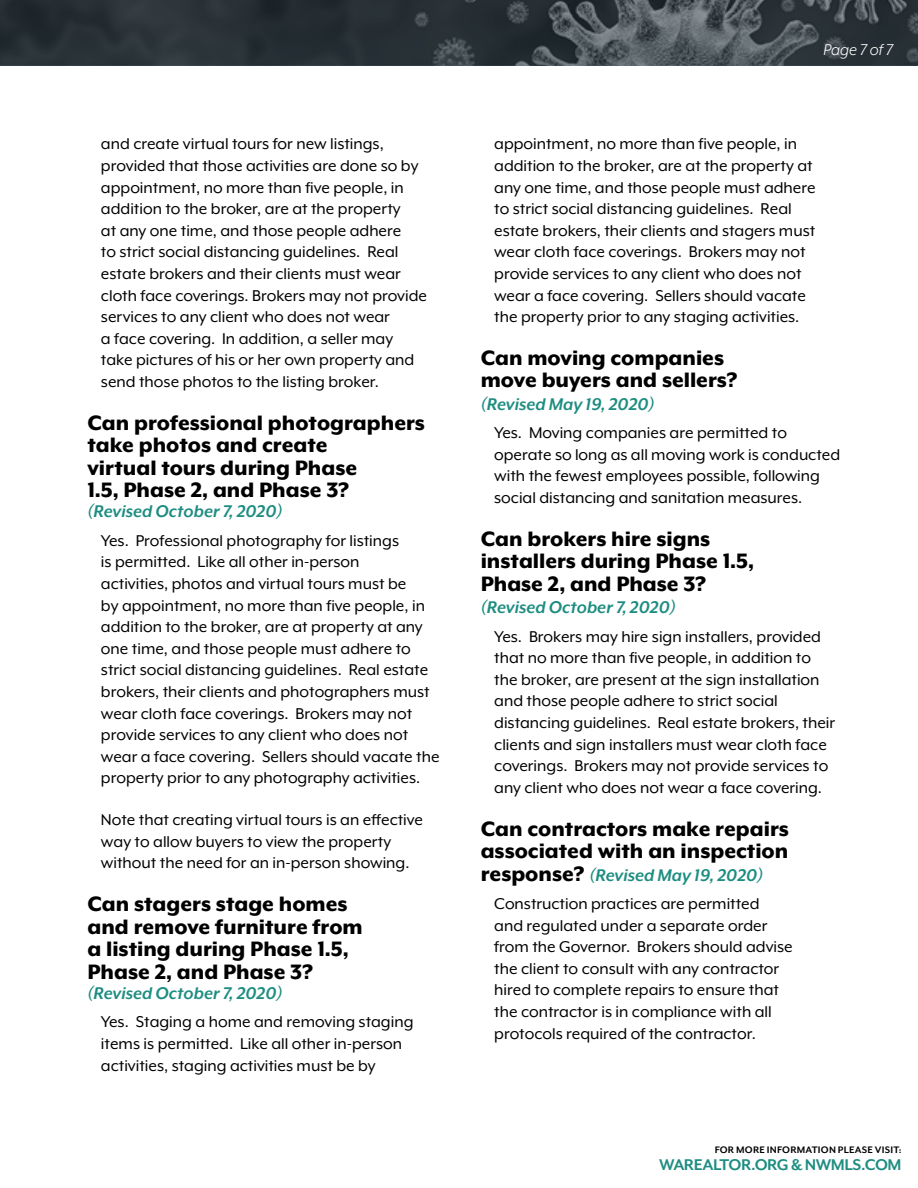
<style>
.page{position:relative;width:918px;height:1188px;background:#fff}
.page>*{position:absolute;margin:0;border:0;box-sizing:border-box;transform-origin:0 0}
.t1{font:800 24px/22.5px "Mr Eaves XL Mod OT";color:#000}
.t2{font:italic 700 19.5px "Mr Eaves XL Mod OT";color:#1e8d81}
.t3{font:18px/21.6px "Mr Eaves XL Mod OT";color:#000}
.t4{font:italic 18px "Mr Eaves XL Mod OT";color:#fff}
.t5{font:700 17.85px "Mr Eaves Mod OT";letter-spacing:-.03em;color:#1e8d81}
.t6{font:700 10.95px "Mr Eaves Mod OT";letter-spacing:.02em;color:#000}
.s1{font-weight:800;font-style:normal;font-size:24px;color:#000}
</style>
<div class="page">
<img style="left:0;top:0;width:918px;height:66px">
<p class="t3" style="left:101px;top:133px;width:328px">and create virtual tours for new listings, provided that those activities are done so by appointment, no more than five people, in addition to the broker, are at the property<br>at any one time, and those people adhere<br>to strict social distancing guidelines. Real estate brokers and their clients must wear cloth face coverings. Brokers may not provide services to any client who does not wear<br>a face covering. In addition, a seller may take pictures of his or her own property and send those photos to the listing broker.</p>
<h1 class="t1" style="left:87px;top:411px;width:339px">Can professional photographers take photos and create<br>virtual tours during Phase<br>1.5, Phase 2, and Phase 3?</h1>
<p class="t2" style="left:87px;top:502px;width:197px">(Revised October 7, 2020)</p>
<p class="t3" style="left:101px;top:530px;width:340px">Yes. Professional photography for listings<br>is permitted. Like all other in-person<br>activities, photos and virtual tours must be<br>by appointment, no more than five people, in addition to the broker, are at property at any one time, and those people must adhere to strict social distancing guidelines. Real estate brokers, their clients and photographers must wear cloth face coverings. Brokers may not provide services to any client who does not wear a face covering. Sellers should vacate the property prior to any photography activities.</p>
<p class="t3" style="left:101px;top:809px;width:324px">Note that creating virtual tours is an effective way to allow buyers to view the property without the need for an in-person showing.</p>
<h1 class="t1" style="left:87px;top:893px;width:277px">Can stagers stage homes and remove furniture from a listing during Phase 1.5,<br>Phase 2, and Phase 3?</h1>
<p class="t2" style="left:87px;top:983px;width:197px">(Revised October 7, 2020)</p>
<p class="t3" style="left:101px;top:1011px;width:314px">Yes. Staging a home and removing staging items is permitted. Like all other in-person activities, staging activities must be by</p>
<p class="t4" style="left:824px;top:41px;width:71px">Page 7 of 7</p>
<p class="t3" style="left:494px;top:133px;width:323px">appointment, no more than five people, in addition to the broker, are at the property at any one time, and those people must adhere to strict social distancing guidelines. Real estate brokers, their clients and stagers must wear cloth face coverings. Brokers may not provide services to any client who does not wear a face covering. Sellers should vacate the property prior to any staging activities.</p>
<h1 class="t1" style="left:481px;top:346px;width:258px">Can moving companies move buyers and sellers?</h1>
<p class="t2" style="left:481px;top:394px;width:175px">(Revised May 19, 2020)</p>
<p class="t3" style="left:494px;top:422px;width:348px">Yes. Moving companies are permitted to operate so long as all moving work is conducted with the fewest employees possible, following social distancing and sanitation measures.</p>
<h1 class="t1" style="left:481px;top:527px;width:275px">Can brokers hire signs installers during Phase 1.5,<br>Phase 2, and Phase 3?</h1>
<p class="t2" style="left:481px;top:598px;width:197px">(Revised October 7, 2020)</p>
<p class="t3" style="left:494px;top:625px;width:343px">Yes. Brokers may hire sign installers, provided that no more than five people, in addition to the broker, are present at the sign installation and those people adhere to strict social distancing guidelines. Real estate brokers, their clients and sign installers must wear cloth face coverings. Brokers may not provide services to any client who does not wear a face covering.</p>
<h1 class="t1" style="left:481px;top:817px;width:310px">Can contractors make repairs associated with an inspection</h1>
<p class="t2" style="left:481px;top:865px;width:284px"><span class="s1">response?</span> (Revised May 19, 2020)</p>
<p class="t3" style="left:494px;top:893px;width:300px">Construction practices are permitted and regulated under a separate order from the Governor. Brokers should advise the client to consult with any contractor hired to complete repairs to ensure that the contractor is in compliance with all protocols required of the contractor.</p>
<p class="t6" style="left:715px;top:1144px;width:188px">FOR MORE INFORMATION PLEASE VISIT:</p>
<p class="t5" style="left:659px;top:1155px;width:244px">WAREALTOR.ORG &amp; NWMLS.COM</p>
</div>
